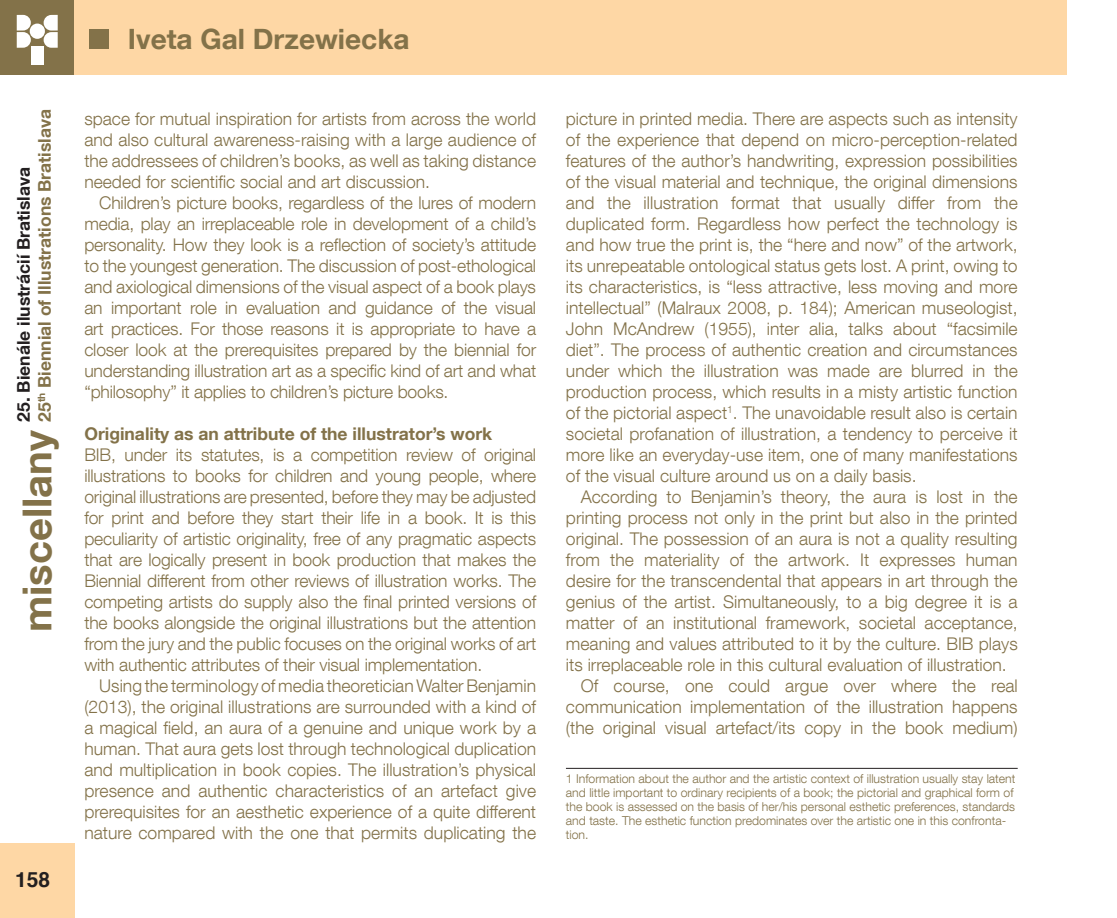
<style>
.page{position:relative;width:1117px;height:918px;background:#fff}
.page>*{position:absolute;margin:0;border:0;box-sizing:border-box;transform-origin:0 0}
.t1{font:700 39.9px "Helvetica Neue LT Com";color:#837249}
.t2{font:700 28px "Helvetica Neue LT Com";color:#837249}
.t3{font:700 21px "Helvetica";color:#231f20}
.t4{font:300 17.5px "Helvetica Neue LT Com";color:#837249}
.t5{font:700 17.5px/21px "Helvetica Neue LT Com";color:#837249}
.t6{font:300 12.25px/14px "Helvetica Neue LT Com";color:#837249}
.s1{color:#231f20}
</style>
<div class="page">
<div style="left:0;top:0;width:74px;height:74px;background:#837249"></div>
<div style="left:0;top:843px;width:74px;height:75px;background:#fed7a5"></div>
<div style="left:74px;top:0;width:993px;height:74px;background:#fed7a5"></div>
<div style="left:30px;top:24px;width:15px;height:15px;background:#fff;border-radius:50%"></div>
<svg style="left:17px;top:15px;width:14px;height:33px"></svg>
<svg style="left:44px;top:15px;width:14px;height:33px"></svg>
<div style="left:31px;top:46px;width:13px;height:18px;background:#fff"></div>
<div style="left:89px;top:30px;width:20px;height:19px;background:#837249"></div>
<hr style="left:566px;top:768px;width:451px;height:1px;background:#231f20">
<p class="t5" style="left:13px;top:422px;width:314px;rotate:-90deg"><span class="s1">25. Bienále ilustrácií Bratislava<br></span>25<sup>th</sup> Biennial of Illustrations Bratislava</p>
<p class="t1" style="left:12px;top:632px;width:204px;rotate:-90deg">miscellany</p>
<p class="t3" style="left:15px;top:862px;width:37px">158</p>
<p class="t2" style="left:128px;top:21px;width:283px">Iveta Gal Drzewiecka</p>
<p class="t4" style="left:84px;top:108px;width:453px">space for mutual inspiration for artists from across the world</p>
<p class="t4" style="left:84px;top:129px;width:453px">and also cultural awareness-raising with a large audience of</p>
<p class="t4" style="left:84px;top:150px;width:453px">the addressees of children’s books, as well as taking distance</p>
<p class="t4" style="left:84px;top:171px;width:347px">needed for scientific social and art discussion.</p>
<p class="t4" style="left:99px;top:192px;width:438px">Children’s picture books, regardless of the lures of modern</p>
<p class="t4" style="left:84px;top:213px;width:453px">media, play an irreplaceable role in development of a child’s</p>
<p class="t4" style="left:84px;top:234px;width:453px">personality. How they look is a reflection of society’s attitude</p>
<p class="t4" style="left:84px;top:255px;width:453px">to the youngest generation. The discussion of post-ethological</p>
<p class="t4" style="left:84px;top:276px;width:453px">and axiological dimensions of the visual aspect of a book plays</p>
<p class="t4" style="left:84px;top:297px;width:453px">an important role in evaluation and guidance of the visual</p>
<p class="t4" style="left:84px;top:318px;width:453px">art practices. For those reasons it is appropriate to have a</p>
<p class="t4" style="left:84px;top:339px;width:453px">closer look at the prerequisites prepared by the biennial for</p>
<p class="t4" style="left:84px;top:360px;width:453px">understanding illustration art as a specific kind of art and what</p>
<p class="t4" style="left:84px;top:381px;width:362px">“philosophy” it applies to children’s picture books.</p>
<p class="t5" style="left:84px;top:423px;width:409px">Originality as an attribute of the illustrator’s work</p>
<p class="t4" style="left:84px;top:444px;width:453px">BIB, under its statutes, is a competition review of original</p>
<p class="t4" style="left:84px;top:465px;width:453px">illustrations to books for children and young people, where</p>
<p class="t4" style="left:84px;top:486px;width:453px">original illustrations are presented, before they may be adjusted</p>
<p class="t4" style="left:84px;top:507px;width:453px">for print and before they start their life in a book. It is this</p>
<p class="t4" style="left:84px;top:528px;width:453px">peculiarity of artistic originality, free of any pragmatic aspects</p>
<p class="t4" style="left:84px;top:549px;width:453px">that are logically present in book production that makes the</p>
<p class="t4" style="left:84px;top:570px;width:453px">Biennial different from other reviews of illustration works. The</p>
<p class="t4" style="left:84px;top:591px;width:453px">competing artists do supply also the final printed versions of</p>
<p class="t4" style="left:84px;top:612px;width:453px">the books alongside the original illustrations but the attention</p>
<p class="t4" style="left:84px;top:633px;width:453px">from the jury and the public focuses on the original works of art</p>
<p class="t4" style="left:84px;top:654px;width:396px">with authentic attributes of their visual implementation.</p>
<p class="t4" style="left:99px;top:675px;width:438px">Using the terminology of media theoretician Walter Benjamin</p>
<p class="t4" style="left:84px;top:696px;width:453px">(2013), the original illustrations are surrounded with a kind of</p>
<p class="t4" style="left:84px;top:717px;width:453px">a magical field, an aura of a genuine and unique work by a</p>
<p class="t4" style="left:84px;top:738px;width:453px">human. That aura gets lost through technological duplication</p>
<p class="t4" style="left:84px;top:759px;width:453px">and multiplication in book copies. The illustration’s physical</p>
<p class="t4" style="left:84px;top:780px;width:453px">presence and authentic characteristics of an artefact give</p>
<p class="t4" style="left:84px;top:801px;width:453px">prerequisites for an aesthetic experience of a quite different</p>
<p class="t4" style="left:84px;top:822px;width:453px">nature compared with the one that permits duplicating the</p>
<p class="t4" style="left:566px;top:108px;width:453px">picture in printed media. There are aspects such as intensity</p>
<p class="t4" style="left:566px;top:129px;width:453px">of the experience that depend on micro-perception-related</p>
<p class="t4" style="left:566px;top:150px;width:453px">features of the author’s handwriting, expression possibilities</p>
<p class="t4" style="left:566px;top:171px;width:453px">of the visual material and technique, the original dimensions</p>
<p class="t4" style="left:566px;top:192px;width:453px">and the illustration format that usually differ from the</p>
<p class="t4" style="left:566px;top:213px;width:453px">duplicated form. Regardless how perfect the technology is</p>
<p class="t4" style="left:566px;top:234px;width:453px">and how true the print is, the “here and now” of the artwork,</p>
<p class="t4" style="left:566px;top:255px;width:453px">its unrepeatable ontological status gets lost. A print, owing to</p>
<p class="t4" style="left:566px;top:276px;width:453px">its characteristics, is “less attractive, less moving and more</p>
<p class="t4" style="left:566px;top:297px;width:453px">intellectual” (Malraux 2008, p. 184); American museologist,</p>
<p class="t4" style="left:566px;top:318px;width:453px">John McAndrew (1955), inter alia, talks about “facsimile</p>
<p class="t4" style="left:566px;top:339px;width:453px">diet”. The process of authentic creation and circumstances</p>
<p class="t4" style="left:566px;top:360px;width:453px">under which the illustration was made are blurred in the</p>
<p class="t4" style="left:566px;top:381px;width:453px">production process, which results in a misty artistic function</p>
<p class="t4" style="left:566px;top:402px;width:453px">of the pictorial aspect<sup>1</sup>. The unavoidable result also is certain</p>
<p class="t4" style="left:566px;top:423px;width:453px">societal profanation of illustration, a tendency to perceive it</p>
<p class="t4" style="left:566px;top:444px;width:453px">more like an everyday-use item, one of many manifestations</p>
<p class="t4" style="left:566px;top:465px;width:349px">of the visual culture around us on a daily basis.</p>
<p class="t4" style="left:580px;top:486px;width:438px">According to Benjamin’s theory, the aura is lost in the</p>
<p class="t4" style="left:566px;top:507px;width:453px">printing process not only in the print but also in the printed</p>
<p class="t4" style="left:566px;top:528px;width:453px">original. The possession of an aura is not a quality resulting</p>
<p class="t4" style="left:566px;top:549px;width:453px">from the materiality of the artwork. It expresses human</p>
<p class="t4" style="left:566px;top:570px;width:453px">desire for the transcendental that appears in art through the</p>
<p class="t4" style="left:566px;top:591px;width:453px">genius of the artist. Simultaneously, to a big degree it is a</p>
<p class="t4" style="left:566px;top:612px;width:453px">matter of an institutional framework, societal acceptance,</p>
<p class="t4" style="left:566px;top:633px;width:453px">meaning and values attributed to it by the culture. BIB plays</p>
<p class="t4" style="left:566px;top:654px;width:439px">its irreplaceable role in this cultural evaluation of illustration.</p>
<p class="t4" style="left:580px;top:675px;width:438px">Of course, one could argue over where the real</p>
<p class="t4" style="left:566px;top:696px;width:453px">communication implementation of the illustration happens</p>
<p class="t4" style="left:566px;top:717px;width:453px">(the original visual artefact/its copy in the book medium)</p>
<p class="t6" style="left:566px;top:771px;width:451px">1 Information about the author and the artistic context of illustration usually stay latent and little important to ordinary recipients of a book; the pictorial and graphical form of the book is assessed on the basis of her/his personal esthetic preferences, standards and taste. The esthetic function predominates over the artistic one in this confronta&shy;tion.</p>
</div>
